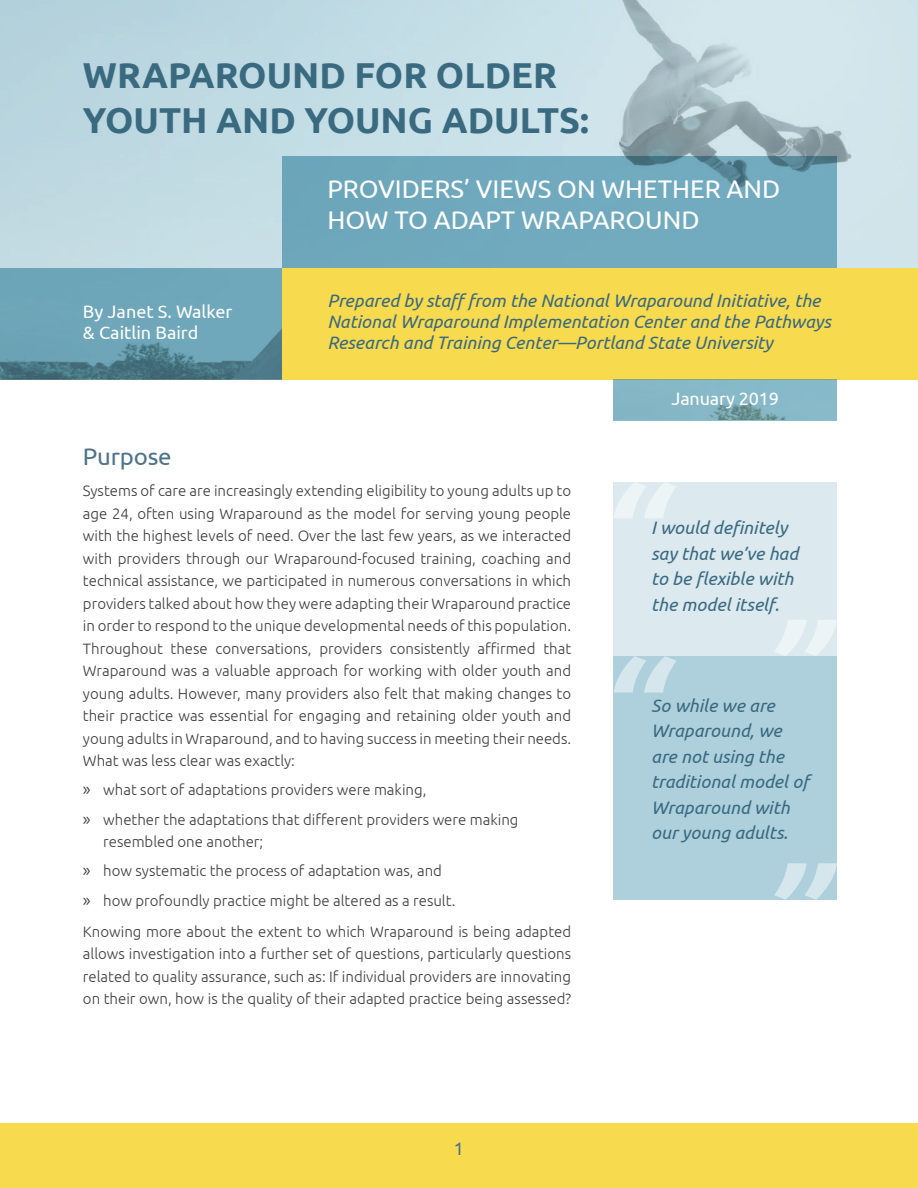
<style>
.page{position:relative;width:918px;height:1188px;background:#fff}
.page>*{position:absolute;margin:0;border:0;box-sizing:border-box;transform-origin:0 0}
.t1{font:700 36px/45px "Ubuntu";color:#3a6a80}
.t2{font:25.5px/30.6px "Ubuntu";color:#fff}
.main_body{font:24px "Ubuntu";letter-spacing:-.01em;color:#4f7388}
.quote{font:italic 18px/25.5px "Ubuntu";color:#3a6a80}
.main_body-2{font:18px/21px "Ubuntu";color:#fff}
.t3{font:18px "Ubuntu";color:#4f7388}
.main_body-3{font:300 15px/22.5px "Ubuntu";color:#3e3e3f;text-align:justify}
.s1{font-family:"Myriad Pro";font-weight:400;font-size:18.75px}
</style>
<div class="page">
<div style="left:0;top:1124px;width:918px;height:64px;background:#f8da4f"></div>
<svg style="left:0;top:0;width:918px;height:268px;background:#c1d9e1"></svg>
<div style="left:283px;top:156px;width:554px;height:112px;background:#71aabe"></div>
<div style="left:614px;top:482px;width:223px;height:174px;background:#dceaef"></div>
<div style="left:614px;top:656px;width:223px;height:244px;background:#add0dc"></div>
<svg style="left:0;top:268px;width:283px;height:111px;background:#679cae"></svg>
<div style="left:283px;top:268px;width:635px;height:111px;background:#f8da4f"></div>
<svg style="left:614px;top:379px;width:223px;height:41px;background:#83b4c1"></svg>
<svg style="left:614px;top:482px;width:62px;height:36px"></svg>
<svg style="left:614px;top:656px;width:62px;height:37px"></svg>
<svg style="left:775px;top:620px;width:62px;height:36px"></svg>
<svg style="left:774px;top:863px;width:63px;height:37px"></svg>
<p class="t1" style="left:83px;top:53px;width:508px">WRAPAROUND FOR OLDER<br>YOUTH AND YOUNG ADULTS:</p>
<p class="t2" style="left:327px;top:173px;width:454px">PROVIDERS’ VIEWS ON WHETHER AND<br>HOW TO ADAPT WRAPAROUND</p>
<p class="main_body-2" style="left:83px;top:301px;width:151px">By Janet S. Walker &amp; Caitlin Baird</p>
<p class="quote" style="left:327px;top:290px;width:505px;line-height:21px">Prepared by staff from the National Wraparound Initiative, the<br>National Wraparound Implementation Center and the Pathways<br>Research and Training Center—Portland State University</p>
<p class="main_body" style="left:83px;top:442px;width:90px">Purpose</p>
<p class="main_body-3" style="left:83px;top:479px;width:490px">Systems of care are increasingly extending eligibility to young adults up to age 24, often using Wraparound as the model for serving young people with the highest levels of need. Over the last few years, as we interacted with providers through our Wraparound-focused training, coaching and technical assistance, we participated in numerous conversations in which providers talked about how they were adapting their Wraparound practice in order to respond to the unique developmental needs of this population.<br>Throughout these conversations, providers consistently affirmed that Wraparound was a valuable approach for working with older youth and young adults. However, many providers also felt that making changes to their practice was essential for engaging and retaining older youth and young adults in Wraparound, and to having success in meeting their needs.<br>What was less clear was exactly:</p>
<p class="main_body-3" style="left:83px;top:778px;width:345px"><span class="s1">»</span> what sort of adaptations providers were making,</p>
<p class="main_body-3" style="left:103px;top:808px;width:417px;text-indent:-20px"><span class="s1">»</span> whether the adaptations that different providers were making resembled one another;</p>
<p class="main_body-3" style="left:83px;top:859px;width:360px"><span class="s1">»</span> how systematic the process of adaptation was, and</p>
<p class="main_body-3" style="left:83px;top:889px;width:374px"><span class="s1">»</span> how profoundly practice might be altered as a result.</p>
<p class="main_body-3" style="left:83px;top:920px;width:490px">Knowing more about the extent to which Wraparound is being adapted allows investigation into a further set of questions, particularly questions related to quality assurance, such as: If individual providers are innovating on their own, how is the quality of their adapted practice being assessed?</p>
<p class="t3" style="left:454px;top:1137px;width:12px">1</p>
<p class="main_body-2" style="left:672px;top:387px;width:109px">January 2019</p>
<p class="quote" style="left:651px;top:514px;width:149px">I would definitely say that we’ve had to be flexible with the model itself.</p>
<p class="quote" style="left:651px;top:692px;width:159px">So while we are<br>Wraparound, we are not using the traditional model of<br>Wraparound with our young adults.</p>
</div>
